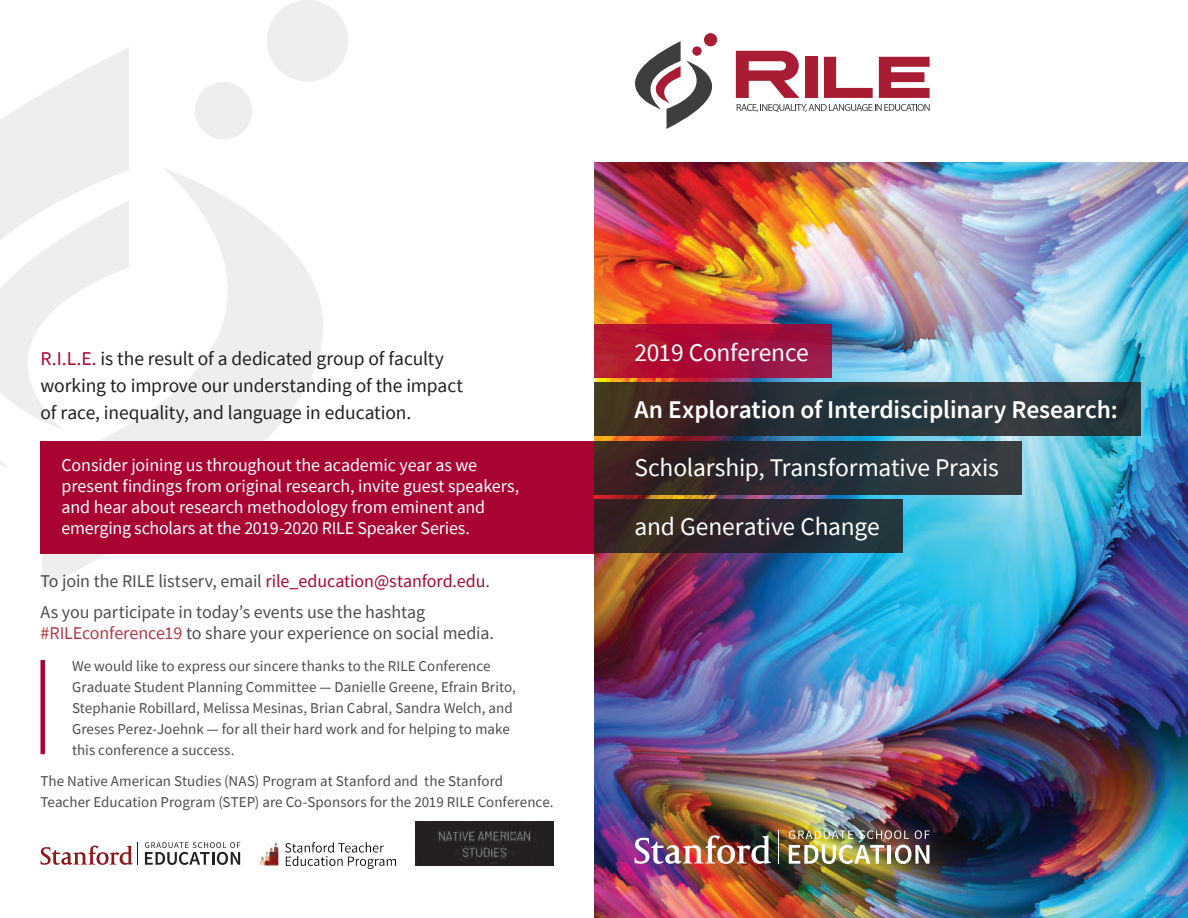
<style>
.page{position:relative;width:1188px;height:918px;background:#fff}
.page>*{position:absolute;margin:0;border:0;box-sizing:border-box;transform-origin:0 0}
.t1{font:25.5px "Source Sans Pro";letter-spacing:-.01em;color:#fff}
.t2{font:600 25.5px "Source Sans Pro";letter-spacing:-.005em;color:#fff}
.t3{font:19.5px/27px "Source Sans Pro";letter-spacing:-.01em;color:#231f20}
.t4{font:18px/21px "Source Sans Pro";letter-spacing:-.005em;color:#fff}
.t5{font:18px/31.5px "Source Sans Pro";letter-spacing:-.005em;color:#4b4c4d}
.t6{font:15px/21px "Source Sans Pro";color:#4b4c4d}
.s1{color:#a90332}
.s2{color:#b43745}
</style>
<div class="page">
<div style="left:704px;top:33px;width:13px;height:13px;background:#a81c34;border-radius:50%"></div>
<svg style="left:635px;top:41px;width:295px;height:88px"></svg>
<svg style="left:0;top:47px;width:129px;height:420px;fill:#eeeeef"></svg>
<svg style="left:0;top:200px;width:42px;height:230px"></svg>
<svg style="left:42px;top:167px;width:281px;height:421px"></svg>
<div style="left:267px;top:0;width:81px;height:82px;background:#eeeeef;border-radius:50%"></div>
<div style="left:195px;top:82px;width:57px;height:58px;background:#eeeeef;border-radius:50%"></div>
<div style="left:40px;top:441px;width:554px;height:113px;background:#a90332"></div>
<div style="left:40px;top:660px;width:5px;height:94px;background:#a90332"></div>
<img style="left:594px;top:162px;width:594px;height:756px">
<svg style="left:594px;top:382px;width:546px;height:54px"></svg>
<svg style="left:594px;top:441px;width:427px;height:54px"></svg>
<svg style="left:594px;top:500px;width:308px;height:54px"></svg>
<svg style="left:594px;top:324px;width:237px;height:54px"></svg>
<hr style="left:778px;top:830px;width:1px;height:34px;background:#fff">
<img style="left:789px;top:845px;width:95px;height:19px">
<hr style="left:888px;top:845px;width:3px;height:19px;background:#fff">
<svg style="left:895px;top:845px;width:34px;height:19px"></svg>
<svg style="left:789px;top:830px;width:64px;height:9px"></svg>
<svg style="left:859px;top:830px;width:50px;height:9px"></svg>
<svg style="left:915px;top:830px;width:15px;height:9px"></svg>
<img style="left:635px;top:835px;width:136px;height:29px">
<svg style="left:145px;top:842px;width:95px;height:23px"></svg>
<svg style="left:41px;top:842px;width:97px;height:23px"></svg>
<img style="left:260px;top:842px;width:136px;height:27px">
<img style="left:416px;top:822px;width:138px;height:44px">
<h2 class="t3" style="left:40px;top:344px;width:424px"><span class="s1">R.I.L.E.</span> is the result of a dedicated group of faculty working to improve our understanding of the impact of race, inequality, and language in education.</h2>
<p class="t4" style="left:62px;top:454px;width:459px">Consider joining us throughout the academic year as we present findings from original research, invite guest speakers, and hear about research methodology from eminent and emerging scholars at the 2019-2020 RILE Speaker Series.</p>
<p class="t5" style="left:40px;top:565px;width:451px">To join the RILE listserv, email <span class="s1">rile_education@stanford.edu</span>.<br>As you participate in today’s events use the hashtag</p>
<p class="t5" style="left:40px;top:617px;width:455px"><span class="s2">#RILEconference19</span> to share your experience on social media.</p>
<p class="t6" style="left:72px;top:655px;width:445px">We would like to express our sincere thanks to the RILE Conference Graduate Student Planning Committee — Danielle Greene, Efrain Brito, Stephanie Robillard, Melissa Mesinas, Brian Cabral, Sandra Welch, and Greses Perez-Joehnk — for all their hard work and for helping to make this conference a success.</p>
<p class="t6" style="left:40px;top:770px;width:515px">The Native American Studies (NAS) Program at Stanford and the Stanford<br>Teacher Education Program (STEP) are Co-Sponsors for the 2019 RILE Conference.</p>
<h1 class="t1" style="left:634px;top:336px;width:176px">2019 Conference</h1>
<h1 class="t2" style="left:634px;top:392px;width:485px">An Exploration of Interdisciplinary Research:</h1>
<h1 class="t1" style="left:634px;top:451px;width:366px">Scholarship, Transformative Praxis</h1>
<h1 class="t1" style="left:634px;top:510px;width:247px">and Generative Change</h1>
</div>
